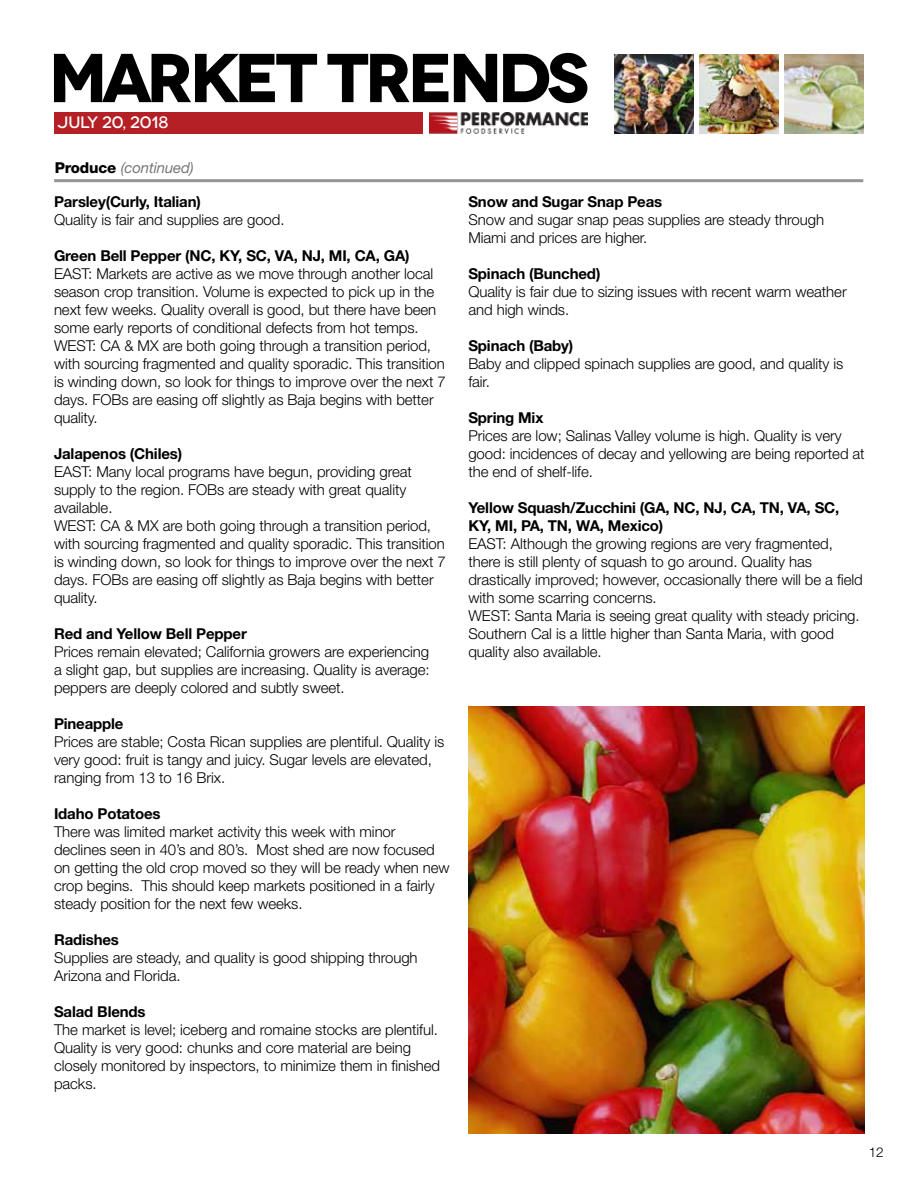
<style>
.page{position:relative;width:918px;height:1188px;background:#fff}
.page>*{position:absolute;margin:0;border:0;box-sizing:border-box;transform-origin:0 0}
.t1{font:700 69px "Novecentowide";letter-spacing:-.07em;color:#000}
.t2{font:500 16.5px "Novecentowide";letter-spacing:-.01em;color:#fff}
.t3{font:300 15px/18px "Helvetica Neue LT Std";letter-spacing:-.005em;color:#000}
.t4{font:700 15px/18px "Helvetica Neue LT Std";letter-spacing:-.01em;color:#000}
.t5{font:italic 15px "Helvetica Neue LT Std";letter-spacing:-.01em;color:#77787b}
.t6{font:300 13.5px "Helvetica Neue LT Std";color:#000}
.s1{font-weight:800;font-style:normal;color:#000}
</style>
<div class="page">
<div style="left:55px;top:112px;width:368px;height:21px;background:#b42025"></div>
<img style="left:430px;top:112px;width:158px;height:21px">
<img style="left:614px;top:54px;width:80px;height:79px">
<img style="left:785px;top:54px;width:79px;height:79px">
<img style="left:699px;top:54px;width:80px;height:79px">
<hr style="left:54px;top:179px;width:809px;height:3px;background:#939598">
<img style="left:469px;top:706px;width:396px;height:428px">
<h1 class="t1" style="left:49px;top:35px;width:542px">MARKET TRENDS</h1>
<p class="t2" style="left:58px;top:113px;width:112px">July 20, 2018</p>
<p class="t5" style="left:55px;top:158px;width:141px"><span class="s1">Produce</span> (continued)</p>
<p class="t4" style="left:54px;top:192px;width:148px">Parsley(Curly, Italian)</p>
<p class="t3" style="left:54px;top:210px;width:232px">Quality is fair and supplies are good.</p>
<p class="t4" style="left:54px;top:246px;width:357px">Green Bell Pepper (NC, KY, SC, VA, NJ, MI, CA, GA)</p>
<p class="t3" style="left:54px;top:264px;width:393px">EAST: Markets are active as we move through another local season crop transition. Volume is expected to pick up in the next few weeks. Quality overall is good, but there have been some early reports of conditional defects from hot temps.<br>WEST: CA &amp; MX are both going through a transition period, with sourcing fragmented and quality sporadic. This transition is winding down, so look for things to improve over the next 7 days. FOBs are easing off slightly as Baja begins with better quality.</p>
<p class="t4" style="left:54px;top:444px;width:130px">Jalapenos (Chiles)</p>
<p class="t3" style="left:54px;top:462px;width:393px">EAST: Many local programs have begun, providing great supply to the region. FOBs are steady with great quality available.<br>WEST: CA &amp; MX are both going through a transition period, with sourcing fragmented and quality sporadic. This transition is winding down, so look for things to improve over the next 7 days. FOBs are easing off slightly as Baja begins with better quality.</p>
<p class="t4" style="left:54px;top:624px;width:194px">Red and Yellow Bell Pepper</p>
<p class="t3" style="left:54px;top:642px;width:377px;text-align:justify">Prices remain elevated; California growers are experiencing a slight gap, but supplies are increasing. Quality is average: peppers are deeply colored and subtly sweet.</p>
<p class="t4" style="left:54px;top:714px;width:71px">Pineapple</p>
<p class="t3" style="left:54px;top:732px;width:392px">Prices are stable; Costa Rican supplies are plentiful. Quality is very good: fruit is tangy and juicy. Sugar levels are elevated, ranging from 13 to 16 Brix.</p>
<p class="t4" style="left:54px;top:804px;width:108px">Idaho Potatoes</p>
<p class="t3" style="left:54px;top:822px;width:397px">There was limited market activity this week with minor declines seen in 40’s and 80’s. Most shed are now focused on getting the old crop moved so they will be ready when new crop begins. This should keep markets positioned in a fairly steady position for the next few weeks.</p>
<p class="t4" style="left:54px;top:930px;width:67px">Radishes</p>
<p class="t3" style="left:54px;top:948px;width:365px">Supplies are steady, and quality is good shipping through<br>Arizona and Florida.</p>
<p class="t4" style="left:54px;top:1002px;width:93px">Salad Blends</p>
<p class="t3" style="left:54px;top:1020px;width:388px">The market is level; iceberg and romaine stocks are plentiful.<br>Quality is very good: chunks and core material are being closely monitored by inspectors, to minimize them in finished packs.</p>
<p class="t4" style="left:468px;top:192px;width:195px">Snow and Sugar Snap Peas</p>
<p class="t3" style="left:468px;top:210px;width:357px">Snow and sugar snap peas supplies are steady through<br>Miami and prices are higher.</p>
<p class="t4" style="left:468px;top:264px;width:134px">Spinach (Bunched)</p>
<p class="t3" style="left:468px;top:282px;width:380px">Quality is fair due to sizing issues with recent warm weather and high winds.</p>
<p class="t4" style="left:468px;top:336px;width:106px">Spinach (Baby)</p>
<p class="t3" style="left:468px;top:354px;width:376px">Baby and clipped spinach supplies are good, and quality is fair.</p>
<p class="t4" style="left:468px;top:408px;width:77px">Spring Mix</p>
<p class="t3" style="left:468px;top:426px;width:398px">Prices are low; Salinas Valley volume is high. Quality is very good: incidences of decay and yellowing are being reported at the end of shelf-life.</p>
<p class="t4" style="left:468px;top:498px;width:373px">Yellow Squash/Zucchini (GA, NC, NJ, CA, TN, VA, SC,<br>KY, MI, PA, TN, WA, Mexico)</p>
<p class="t3" style="left:468px;top:534px;width:396px">EAST: Although the growing regions are very fragmented, there is still plenty of squash to go around. Quality has drastically improved; however, occasionally there will be a field with some scarring concerns.<br>WEST: Santa Maria is seeing great quality with steady pricing.<br>Southern Cal is a little higher than Santa Maria, with good quality also available.</p>
<p class="t6" style="left:869px;top:1144px;width:17px">12</p>
</div>
